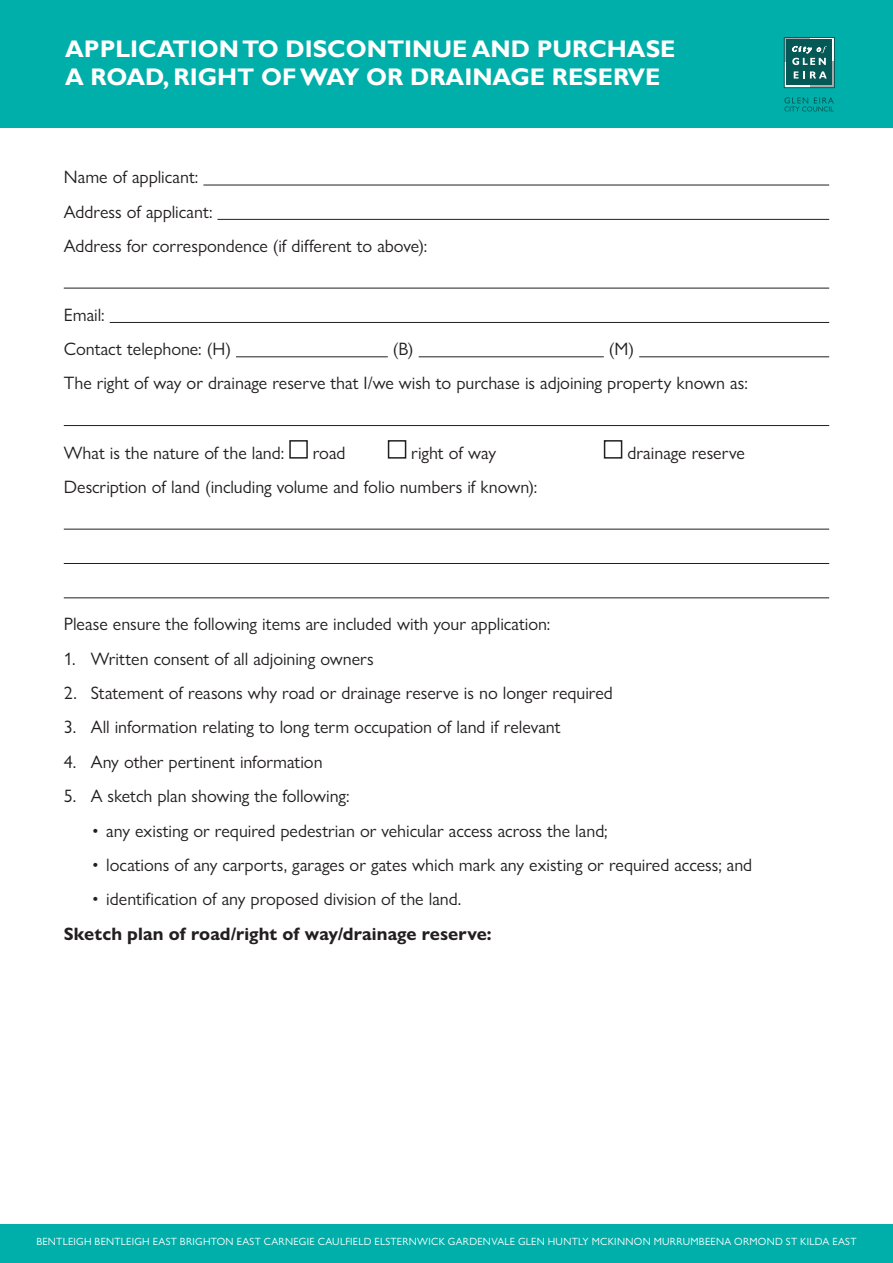
<style>
.page{position:relative;width:893px;height:1263px;background:#fff}
.page>*{position:absolute;margin:0;border:0;box-sizing:border-box;transform-origin:0 0}
.t1{font:700 24px/28.8px "Gill Sans";color:#fff}
.Body{font:18px "Gill Sans Nova";color:#231f20}
.Body-2{font:700 18px "Gill Sans Nova";letter-spacing:.005em;color:#231f20}
.t2{font:10.5px "Gill Sans Nova";letter-spacing:.03em;color:#fff}
</style>
<div class="page">
<div style="left:0;top:0;width:893px;height:128px;background:#00afa9"></div>
<svg style="left:784px;top:97px;width:50px;height:14px"></svg>
<svg style="left:786px;top:62px;width:24px;height:24px"></svg>
<svg style="left:809px;top:39px;width:24px;height:23px"></svg>
<div style="left:784px;top:37px;width:25px;height:25px;background:#045956"></div>
<div style="left:810px;top:62px;width:25px;height:26px;background:#a8a9ad"></div>
<div style="left:787px;top:40px;width:45px;height:45px;background:#045956"></div>
<svg style="left:794px;top:71px;width:33px;height:8px"></svg>
<svg style="left:792px;top:46px;width:35px;height:19px"></svg>
<div style="left:784px;top:37px;width:51px;height:51px;border:1px solid #045956"></div>
<div style="left:0;top:1224px;width:893px;height:39px;background:#00afa9"></div>
<hr style="left:203px;top:185px;width:626px;height:1px;background:#231f20">
<hr style="left:217px;top:219px;width:612px;height:1px;background:#231f20">
<hr style="left:64px;top:288px;width:765px;height:1px;background:#231f20">
<hr style="left:110px;top:322px;width:719px;height:1px;background:#231f20">
<hr style="left:236px;top:356px;width:152px;height:1px;background:#231f20">
<hr style="left:419px;top:356px;width:185px;height:1px;background:#231f20">
<hr style="left:639px;top:356px;width:190px;height:1px;background:#231f20">
<hr style="left:64px;top:425px;width:765px;height:1px;background:#231f20">
<hr style="left:64px;top:529px;width:765px;height:1px;background:#231f20">
<hr style="left:64px;top:563px;width:765px;height:1px;background:#231f20">
<hr style="left:64px;top:597px;width:765px;height:1px;background:#231f20">
<div style="left:289px;top:440px;width:19px;height:19px;border:2px solid #231f20"></div>
<div style="left:388px;top:440px;width:18px;height:19px;border:2px solid #231f20"></div>
<div style="left:604px;top:440px;width:18px;height:19px;border:2px solid #231f20"></div>
<h1 class="t1" style="left:65px;top:35px;width:612px">APPLICATION TO DISCONTINUE AND PURCHASE<br>A ROAD, RIGHT OF WAY OR DRAINAGE RESERVE</h1>
<p class="Body" style="left:64px;top:166px;width:136px">Name of applicant:</p>
<p class="Body" style="left:64px;top:200px;width:150px">Address of applicant:</p>
<p class="Body" style="left:64px;top:235px;width:365px">Address for correspondence (if different to above):</p>
<p class="Body" style="left:64px;top:304px;width:42px">Email:</p>
<p class="Body" style="left:64px;top:338px;width:169px">Contact telephone: (H)</p>
<p class="Body" style="left:393px;top:338px;width:22px">(B)</p>
<p class="Body" style="left:609px;top:338px;width:27px">(M)</p>
<p class="Body" style="left:64px;top:372px;width:686px">The right of way or drainage reserve that I/we wish to purchase is adjoining property known as:</p>
<p class="Body" style="left:64px;top:441px;width:222px">What is the nature of the land:</p>
<p class="Body" style="left:313px;top:441px;width:34px">road</p>
<p class="Body" style="left:411px;top:441px;width:86px">right of way</p>
<p class="Body" style="left:627px;top:441px;width:119px">drainage reserve</p>
<p class="Body" style="left:64px;top:476px;width:475px">Description of land (including volume and folio numbers if known):</p>
<p class="Body" style="left:64px;top:613px;width:488px">Please ensure the following items are included with your application:</p>
<p class="Body" style="left:64px;top:648px;width:311px">1. Written consent of all adjoining owners</p>
<p class="Body" style="left:64px;top:682px;width:551px">2. Statement of reasons why road or drainage reserve is no longer required</p>
<p class="Body" style="left:64px;top:716px;width:498px">3. All information relating to long term occupation of land if relevant</p>
<p class="Body" style="left:64px;top:751px;width:260px">4. Any other pertinent information</p>
<p class="Body" style="left:64px;top:785px;width:287px">5. A sketch plan showing the following:</p>
<p class="Body" style="left:92px;top:819px;width:517px">• any existing or required pedestrian or vehicular access across the land;</p>
<p class="Body" style="left:92px;top:854px;width:662px">• locations of any carports, garages or gates which mark any existing or required access; and</p>
<p class="Body" style="left:92px;top:888px;width:371px">• identification of any proposed division of the land.</p>
<p class="Body-2" style="left:64px;top:922px;width:429px">Sketch plan of road/right of way/drainage reserve:</p>
<p class="t2" style="left:36px;top:1235px;width:822px">BENTLEIGH BENTLEIGH EAST BRIGHTON EAST CARNEGIE CAULFIELD ELSTERNWICK GARDENVALE GLEN HUNTLY MCKINNON MURRUMBEENA ORMOND ST KILDA EAST</p>
</div>
